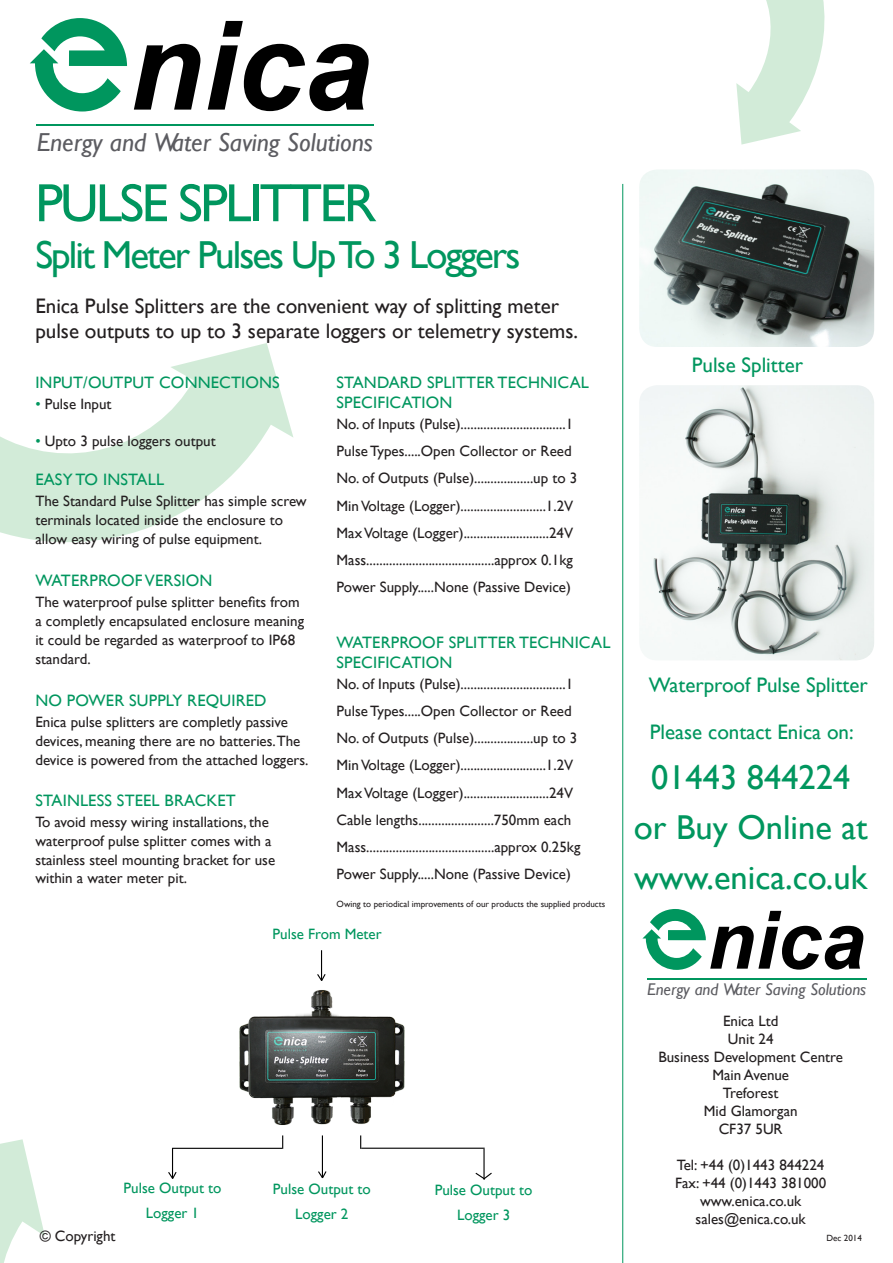
<style>
.page{position:relative;width:893px;height:1263px;background:#fff}
.page>*{position:absolute;margin:0;border:0;box-sizing:border-box;transform-origin:0 0}
.t1{font:italic 700 123.9px "Arial";color:#000}
.t2{font:italic 700 80.7px "Arial";color:#000}
.t3{font:54px "Gill Sans";letter-spacing:-.05em;color:#00965e}
.t4{font:39px "Gill Sans";letter-spacing:-.05em;color:#00965e}
.t5{font:34.5px "Gill Sans";color:#00965e}
.t6{font:italic 25.95px "Gill Sans";color:#5c5c61}
.t7{font:21px/25.2px "Gill Sans";color:#231f20}
.t8{font:21px "Gill Sans";color:#00965e}
.t9{font:italic 16.95px "Gill Sans";color:#5c5c61}
.t10{font:16.5px/19.8px "Gill Sans";letter-spacing:.01em;color:#00965e}
.t11{font:15px/18.8px "Gill Sans";color:#231f20}
.t12{font:15px/25.2px "Gill Sans";color:#00965e;text-align:center}
.t13{font:9px "Gill Sans";color:#231f20}
.s1{color:#00965e}
</style>
<div class="page">
<svg style="left:736px;top:0;width:89px;height:145px"></svg>
<svg style="left:0;top:343px;width:293px;height:199px"></svg>
<hr style="left:622px;top:184px;width:1px;height:1079px;background:#00965e">
<hr style="left:361px;top:1148px;width:124px;height:1px;background:#000">
<svg style="left:360px;top:1135px;width:1px;height:14px"></svg>
<hr style="left:172px;top:1148px;width:110px;height:1px;background:#000">
<svg style="left:282px;top:1135px;width:1px;height:14px"></svg>
<hr style="left:321px;top:950px;width:1px;height:31px;background:#000">
<svg style="left:317px;top:973px;width:9px;height:8px"></svg>
<hr style="left:483px;top:1149px;width:2px;height:30px;background:#000">
<svg style="left:475px;top:1171px;width:17px;height:9px"></svg>
<hr style="left:322px;top:1135px;width:1px;height:43px;background:#000">
<svg style="left:318px;top:1170px;width:9px;height:9px"></svg>
<svg style="left:0;top:1139px;width:231px;height:124px"></svg>
<img style="left:240px;top:990px;width:165px;height:135px">
<hr style="left:37px;top:124px;width:337px;height:2px;background:#00965e">
<svg style="left:30px;top:18px;width:97px;height:93px"></svg>
<hr style="left:647px;top:978px;width:220px;height:1px;background:#00965e">
<svg style="left:642px;top:909px;width:64px;height:61px"></svg>
<img style="left:639px;top:169px;width:235px;height:178px">
<img style="left:639px;top:385px;width:235px;height:275px">
<h1 class="t1" style="left:129px;top:-17px;width:244px">nica</h1>
<h3 class="t6" style="left:37px;top:127px;width:338px">Energy and Water Saving Solutions</h3>
<p class="t3" style="left:35px;top:172px;width:342px">PULSE SPLITTER</p>
<p class="t4" style="left:35px;top:232px;width:487px">Split Meter Pulses Up To 3 Loggers</p>
<p class="t7" style="left:35px;top:294px;width:544px">Enica Pulse Splitters are the convenient way of splitting meter pulse outputs to up to 3 separate loggers or telemetry systems.</p>
<p class="t10" style="left:35px;top:373px;width:246px">INPUT/OUTPUT CONNECTIONS</p>
<p class="t11" style="left:35px;top:395px;width:78px"><span class="s1">•</span> Pulse Input</p>
<p class="t11" style="left:35px;top:432px;width:182px"><span class="s1">•</span> Upto 3 pulse loggers output</p>
<p class="t10" style="left:35px;top:470px;width:130px">EASY TO INSTALL</p>
<p class="t11" style="left:35px;top:491px;width:273px;line-height:19.4px">The Standard Pulse Splitter has simple screw terminals located inside the enclosure to allow easy wiring of pulse equipment.</p>
<p class="t10" style="left:35px;top:571px;width:178px">WATERPROOF VERSION</p>
<p class="t11" style="left:35px;top:593px;width:270px">The waterproof pulse splitter benefits from a completly encapsulated enclosure meaning it could be regarded as waterproof to IP68 standard.</p>
<p class="t10" style="left:35px;top:691px;width:233px">NO POWER SUPPLY REQUIRED</p>
<p class="t11" style="left:35px;top:713px;width:275px">Enica pulse splitters are completly passive devices, meaning there are no batteries.The device is powered from the attached loggers.</p>
<p class="t10" style="left:35px;top:791px;width:202px">STAINLESS STEEL BRACKET</p>
<p class="t11" style="left:35px;top:813px;width:241px">To avoid messy wiring installations, the waterproof pulse splitter comes with a stainless steel mounting bracket for use within a water meter pit.</p>
<p class="t10" style="left:337px;top:373px;width:254px">STANDARD SPLITTER TECHNICAL<br>SPECIFICATION</p>
<p class="t11" style="left:337px;top:415px;width:238px">No. of Inputs (Pulse)................................1</p>
<p class="t11" style="left:337px;top:442px;width:237px">Pulse Types.....Open Collector or Reed</p>
<p class="t11" style="left:337px;top:469px;width:242px">No. of Outputs (Pulse)..................up to 3</p>
<p class="t11" style="left:337px;top:496px;width:238px">Min Voltage (Logger)..........................1.2V</p>
<p class="t11" style="left:337px;top:524px;width:238px">Max Voltage (Logger)..........................24V</p>
<p class="t11" style="left:337px;top:551px;width:238px">Mass.......................................approx 0.1kg</p>
<p class="t11" style="left:337px;top:578px;width:236px">Power Supply.....None (Passive Device)</p>
<p class="t10" style="left:337px;top:633px;width:275px">WATERPROOF SPLITTER TECHNICAL<br>SPECIFICATION</p>
<p class="t11" style="left:337px;top:674px;width:238px">No. of Inputs (Pulse)................................1</p>
<p class="t11" style="left:337px;top:702px;width:237px">Pulse Types.....Open Collector or Reed</p>
<p class="t11" style="left:337px;top:729px;width:242px">No. of Outputs (Pulse)..................up to 3</p>
<p class="t11" style="left:337px;top:756px;width:238px">Min Voltage (Logger)..........................1.2V</p>
<p class="t11" style="left:337px;top:783px;width:238px">Max Voltage (Logger)..........................24V</p>
<p class="t11" style="left:337px;top:811px;width:236px">Cable lengths.......................750mm each</p>
<p class="t11" style="left:337px;top:838px;width:245px">Mass.......................................approx 0.25kg</p>
<p class="t11" style="left:337px;top:865px;width:236px">Power Supply.....None (Passive Device)</p>
<p class="t13" style="left:337px;top:898px;width:270px">Owing to periodical improvements of our products the supplied products</p>
<p class="t12" style="left:273px;top:922px;width:111px">Pulse From Meter</p>
<p class="t11" style="left:40px;top:1226px;width:77px">© Copyright</p>
<p class="t12" style="left:124px;top:1176px;width:99px">Pulse Output to<br>Logger 1</p>
<p class="t12" style="left:273px;top:1176px;width:99px">Pulse Output to<br>Logger 2</p>
<p class="t12" style="left:435px;top:1177px;width:99px">Pulse Output to<br>Logger 3</p>
<p class="t8" style="left:692px;top:352px;width:113px">Pulse Splitter</p>
<p class="t8" style="left:649px;top:673px;width:220px">Waterproof Pulse Splitter</p>
<p class="t8" style="left:650px;top:720px;width:205px">Please contact Enica on:</p>
<p class="t5" style="left:651px;top:757px;width:201px">01443 844224</p>
<p class="t5" style="left:634px;top:807px;width:236px">or Buy Online at</p>
<p class="t5" style="left:634px;top:857px;width:235px">www.enica.co.uk</p>
<h2 class="t2" style="left:707px;top:886px;width:160px">nica</h2>
<p class="t9" style="left:647px;top:980px;width:221px">Energy and Water Saving Solutions</p>
<p class="t11" style="left:723px;top:1011px;width:57px">Enica Ltd</p>
<p class="t11" style="left:728px;top:1029px;width:47px">Unit 24</p>
<p class="t11" style="left:658px;top:1047px;width:186px">Business Development Centre</p>
<p class="t11" style="left:712px;top:1065px;width:78px">Main Avenue</p>
<p class="t11" style="left:723px;top:1083px;width:57px">Treforest</p>
<p class="t11" style="left:704px;top:1101px;width:95px">Mid Glamorgan</p>
<p class="t11" style="left:719px;top:1119px;width:66px">CF37 5UR</p>
<p class="t11" style="left:677px;top:1155px;width:149px">Tel: +44 (0)1443 844224</p>
<p class="t11" style="left:675px;top:1173px;width:153px">Fax: +44 (0)1443 381000</p>
<p class="t11" style="left:700px;top:1191px;width:103px">www.enica.co.uk</p>
<p class="t11" style="left:696px;top:1209px;width:112px">sales@enica.co.uk</p>
<p class="t13" style="left:826px;top:1232px;width:37px">Dec 2014</p>
</div>
